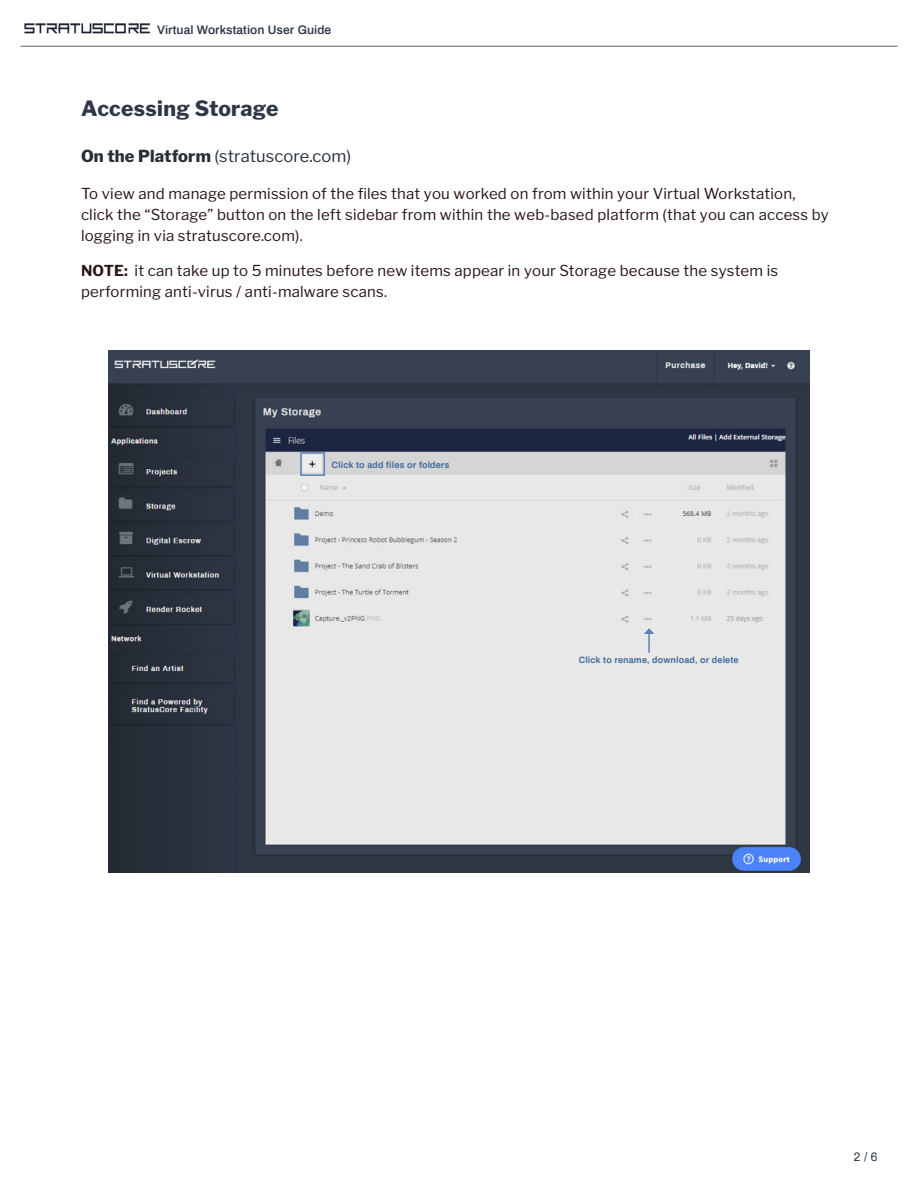
<style>
.page{position:relative;width:918px;height:1188px;background:#fff}
.page>*{position:absolute;margin:0;border:0;box-sizing:border-box;transform-origin:0 0}
.Big_Title{font:800 21px "Libre Franklin";letter-spacing:.015em;color:#2e3847}
.Tertiary_Title{font:16.5px "Libre Franklin";letter-spacing:.005em;color:#262e38}
.Body{font:15px/21px "Libre Franklin";letter-spacing:.015em;color:#261412}
.t1{font:600 12px "Archivo";letter-spacing:.005em;color:#2e3847}
.t2{font:12px "Archivo";color:#2e3847}
.Subtitle{font:700 9px "Archivo";letter-spacing:.01em;color:#466f9f}
.s1{font-weight:800}
.s2{font-weight:700}
</style>
<div class="page">
<img style="left:24px;top:23px;width:126px;height:11px">
<hr style="left:21px;top:46px;width:876px;height:1px;background:#596173">
<img style="left:108px;top:351px;width:702px;height:522px">
<div style="left:300px;top:452px;width:25px;height:24px;border:2px solid #5e82b5"></div>
<hr style="left:648px;top:633px;width:2px;height:20px;background:#5e82b5">
<svg style="left:644px;top:628px;width:10px;height:6px"></svg>
<p class="t1" style="left:157px;top:21px;width:176px">Virtual Workstation User Guide</p>
<p class="Big_Title" style="left:81px;top:96px;width:199px">Accessing Storage</p>
<p class="Tertiary_Title" style="left:81px;top:146px;width:272px"><span class="s1">On the Platform</span> (stratuscore.com)</p>
<p class="Body" style="left:81px;top:183px;width:749px">To view and manage permission of the files that you worked on from within your Virtual Workstation, click the “Storage” button on the left sidebar from within the web-based platform (that you can access by logging in via stratuscore.com).</p>
<p class="Body" style="left:81px;top:260px;width:699px"><span class="s2">NOTE:</span> it can take up to 5 minutes before new items appear in your Storage because the system is performing anti-virus / anti-malware scans.</p>
<p class="Subtitle" style="left:332px;top:458px;width:119px">Click to add files or folders</p>
<p class="Subtitle" style="left:579px;top:654px;width:161px">Click to rename, download, or delete</p>
<p class="t2" style="left:854px;top:1149px;width:25px">2 / 6</p>
</div>
